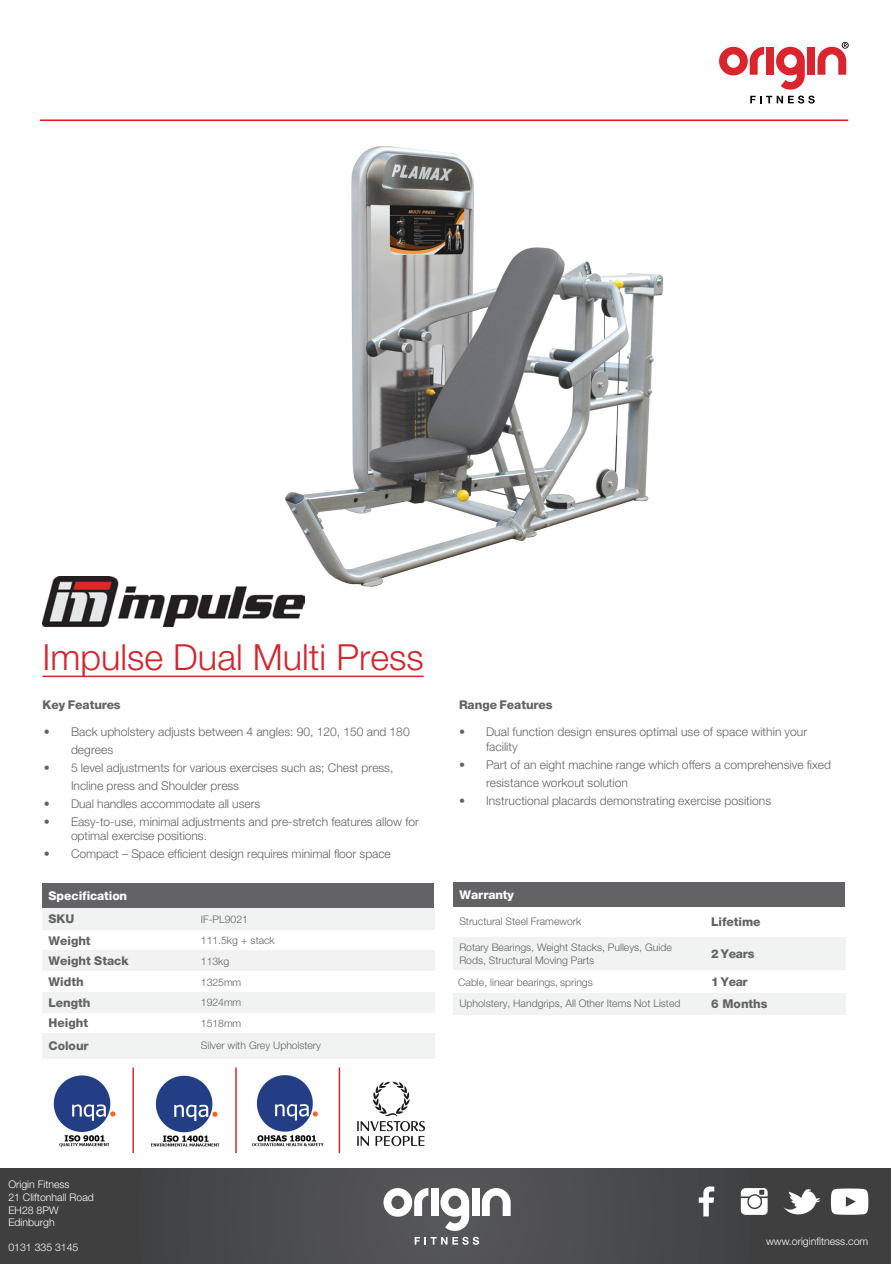
<style>
.page{position:relative;width:893px;height:1264px;background:#fff}
.page>*{position:absolute;margin:0;border:0;box-sizing:border-box;transform-origin:0 0}
.t1{font:300 36px "Helvetica Neue";color:#d22630}
.t2{font:300 12px/18px "Helvetica Neue";letter-spacing:.005em;color:#636366}
.t3{font:800 12px "Helvetica Neue";color:#636366}
.t4{font:800 12px "Helvetica Neue";color:#fff}
.t5{font:800 12px "Helvetica Neue";color:#626265}
.t6{font:300 10.5px/12.6px "Helvetica Neue";color:#626265}
.t7{font:300 10.5px "Helvetica Neue";letter-spacing:-.005em;color:#636366}
.t8{font:300 10.5px/12.6px "Helvetica Neue";color:#fff}
</style>
<div class="page">
<img style="left:285px;top:146px;width:379px;height:441px">
<img style="left:43px;top:576px;width:262px;height:50px">
<div style="left:43px;top:883px;width:391px;height:24px;background:#636366"></div>
<div style="left:43px;top:907px;width:153px;height:22px;background:#f1f2f2"></div>
<div style="left:196px;top:907px;width:238px;height:22px;background:#f1f2f2"></div>
<div style="left:43px;top:950px;width:153px;height:21px;background:#f1f2f2"></div>
<div style="left:196px;top:950px;width:238px;height:21px;background:#f1f2f2"></div>
<div style="left:43px;top:991px;width:153px;height:21px;background:#f1f2f2"></div>
<div style="left:196px;top:991px;width:238px;height:21px;background:#f1f2f2"></div>
<div style="left:43px;top:1033px;width:153px;height:25px;background:#f1f2f2"></div>
<div style="left:196px;top:1033px;width:238px;height:25px;background:#f1f2f2"></div>
<div style="left:453px;top:882px;width:392px;height:24px;background:#636366"></div>
<div style="left:453px;top:936px;width:252px;height:33px;background:#f1f2f2"></div>
<div style="left:705px;top:936px;width:140px;height:33px;background:#f1f2f2"></div>
<div style="left:453px;top:992px;width:252px;height:22px;background:#f1f2f2"></div>
<div style="left:705px;top:992px;width:140px;height:22px;background:#f1f2f2"></div>
<hr style="left:42px;top:675px;width:381px;height:2px;background:#d22630">
<svg style="left:719px;top:47px;width:45px;height:28px"></svg>
<div style="left:766px;top:47px;width:8px;height:28px;background:#da252e"></div>
<div style="left:807px;top:47px;width:8px;height:28px;background:#da252e"></div>
<svg style="left:776px;top:47px;width:28px;height:43px"></svg>
<svg style="left:750px;top:96px;width:64px;height:7px"></svg>
<svg style="left:817px;top:42px;width:31px;height:33px"></svg>
<hr style="left:235px;top:1067px;width:2px;height:85px;background:#d92028">
<hr style="left:338px;top:1067px;width:2px;height:85px;background:#d92028">
<hr style="left:132px;top:1067px;width:2px;height:85px;background:#d92028">
<hr style="left:40px;top:119px;width:808px;height:2px;background:#d92028">
<div style="left:0;top:1168px;width:890px;height:94px;background:linear-gradient(to right,#484849,#49494b)"></div>
<svg style="left:482px;top:1187px;width:28px;height:28px"></svg>
<svg style="left:383px;top:1187px;width:45px;height:29px"></svg>
<div style="left:430px;top:1187px;width:8px;height:28px;background:#fff"></div>
<div style="left:471px;top:1187px;width:8px;height:28px;background:#fff"></div>
<svg style="left:440px;top:1187px;width:29px;height:43px"></svg>
<svg style="left:414px;top:1236px;width:65px;height:8px"></svg>
<svg style="left:698px;top:1186px;width:16px;height:30px"></svg>
<svg style="left:740px;top:1187px;width:27px;height:27px"></svg>
<div style="left:748px;top:1195px;width:12px;height:12px;background:#fff;border-radius:50%"></div>
<svg style="left:783px;top:1188px;width:37px;height:26px"></svg>
<svg style="left:830px;top:1188px;width:38px;height:26px"></svg>
<img style="left:53px;top:1075px;width:63px;height:73px">
<img style="left:151px;top:1075px;width:69px;height:72px">
<img style="left:251px;top:1075px;width:73px;height:72px">
<img style="left:357px;top:1081px;width:69px;height:66px">
<p class="t1" style="left:42px;top:635px;width:383px">Impulse Dual Multi Press</p>
<p class="t3" style="left:42px;top:697px;width:80px">Key Features</p>
<p class="t2" style="left:71px;top:721px;width:340px;text-indent:-27px">• Back upholstery adjusts between 4 angles: 90, 120, 150 and 180 degrees</p>
<p class="t2" style="left:71px;top:757px;width:324px;text-indent:-27px">• 5 level adjustments for various exercises such as; Chest press,<br>Incline press and Shoulder press</p>
<p class="t2" style="left:44px;top:794px;width:218px">• Dual handles accommodate all users</p>
<p class="t2" style="left:71px;top:813px;width:349px;line-height:14.4px;text-indent:-27px">• Easy-to-use, minimal adjustments and pre-stretch features allow for optimal exercise positions.</p>
<p class="t2" style="left:44px;top:844px;width:348px">• Compact – Space efficient design requires minimal floor space</p>
<p class="t4" style="left:48px;top:888px;width:80px">Specification</p>
<p class="t3" style="left:48px;top:911px;width:28px">SKU</p>
<p class="t7" style="left:201px;top:912px;width:49px">IF-PL9021</p>
<p class="t3" style="left:48px;top:933px;width:44px">Weight</p>
<p class="t7" style="left:201px;top:934px;width:75px">111.5kg + stack</p>
<p class="t3" style="left:48px;top:953px;width:82px">Weight Stack</p>
<p class="t7" style="left:201px;top:954px;width:30px">113kg</p>
<p class="t3" style="left:48px;top:974px;width:37px">Width</p>
<p class="t7" style="left:201px;top:975px;width:42px">1325mm</p>
<p class="t3" style="left:48px;top:995px;width:43px">Length</p>
<p class="t7" style="left:201px;top:996px;width:42px">1924mm</p>
<p class="t3" style="left:48px;top:1015px;width:41px">Height</p>
<p class="t7" style="left:201px;top:1016px;width:42px">1518mm</p>
<p class="t3" style="left:48px;top:1038px;width:42px">Colour</p>
<p class="t7" style="left:201px;top:1038px;width:122px">Silver with Grey Upholstery</p>
<p class="t3" style="left:459px;top:697px;width:95px">Range Features</p>
<p class="t2" style="left:486px;top:724px;width:323px;line-height:14.4px;text-indent:-27px">• Dual function design ensures optimal use of space within your facility</p>
<p class="t2" style="left:486px;top:755px;width:346px;text-indent:-27px">• Part of an eight machine range which offers a comprehensive fixed resistance workout solution</p>
<p class="t2" style="left:459px;top:791px;width:314px">• Instructional placards demonstrating exercise positions</p>
<p class="t4" style="left:459px;top:887px;width:56px">Warranty</p>
<p class="t6" style="left:459px;top:914px;width:124px">Structural Steel Framework</p>
<p class="t5" style="left:711px;top:913px;width:51px">Lifetime</p>
<p class="t6" style="left:459px;top:940px;width:214px">Rotary Bearings, Weight Stacks, Pulleys, Guide<br>Rods, Structural Moving Parts</p>
<p class="t3" style="left:711px;top:946px;width:45px">2 Years</p>
<p class="t7" style="left:458px;top:975px;width:136px">Cable, linear bearings, springs</p>
<p class="t3" style="left:711px;top:973px;width:38px">1 Year</p>
<p class="t6" style="left:459px;top:996px;width:223px">Upholstery, Handgrips, All Other Items Not Listed</p>
<p class="t3" style="left:711px;top:995px;width:58px">6 Months</p>
<p class="t8" style="left:8px;top:1177px;width:87px">Origin Fitness<br>21 Cliftonhall Road<br>EH28 8PW<br>Edinburgh</p>
<p class="t8" style="left:8px;top:1240px;width:72px">0131 335 3145</p>
<p class="t8" style="left:766px;top:1234px;width:104px">www.originfitness.com</p>
</div>
